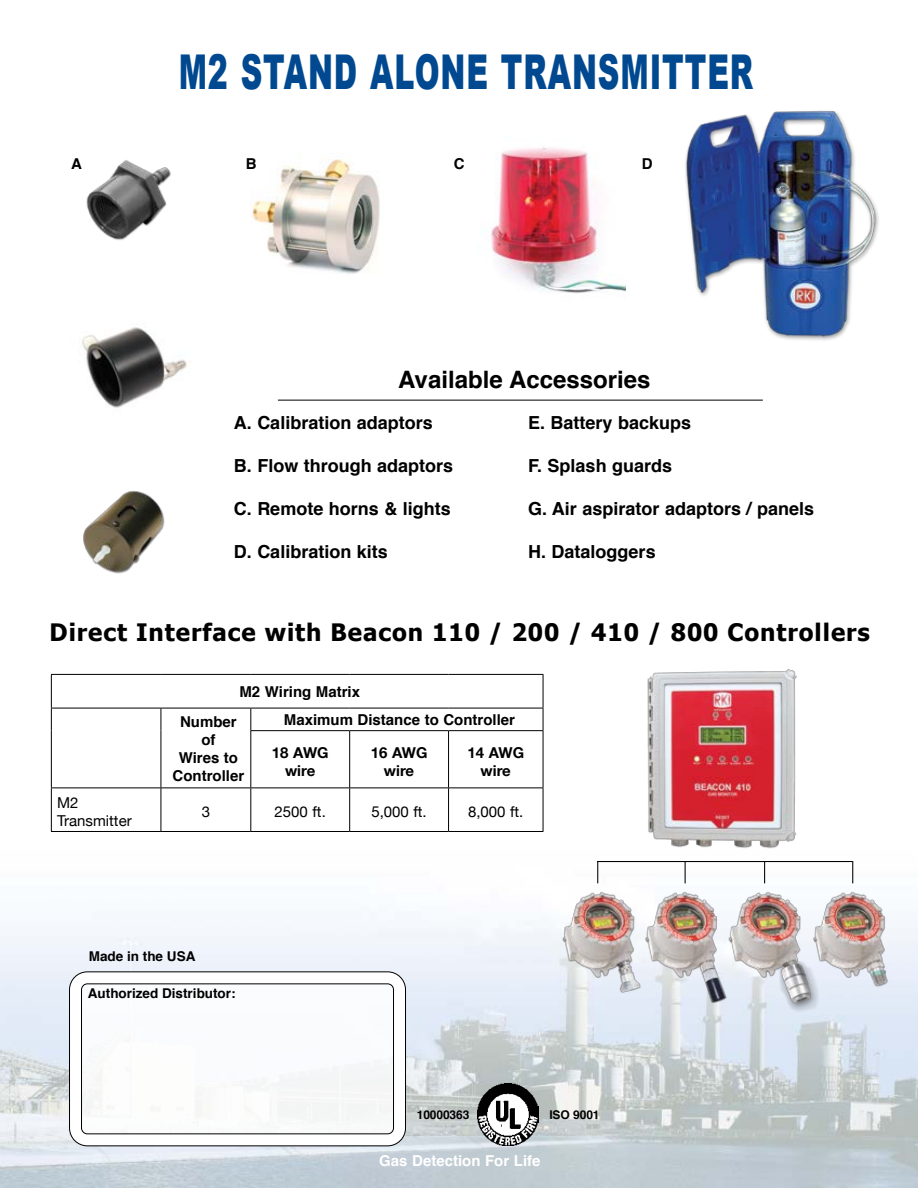
<style>
.page{position:relative;width:918px;height:1188px;background:#fff}
.page>*{position:absolute;margin:0;border:0;box-sizing:border-box;transform-origin:0 0}
.t1{font:900 48px "Arial";letter-spacing:.03em;color:#004990;scale:.62 1}
.t2{font:700 24px "Tahoma";letter-spacing:.04em;color:#000}
.t3{font:700 24px "Helvetica";color:#000}
.t4{font:700 18px "Helvetica";color:#000}
.t5{font:700 15px/18px "Helvetica";color:#000;text-align:center}
.t6{font:15px/18px "Helvetica Neue";color:#000}
.t7{font:700 15px/18px "Helvetica Neue";color:#000;text-align:center}
.t8{font:700 15px "Helvetica";color:#fff}
.t9{font:700 13.5px "Helvetica";color:#000}
.t10{font:700 12px "Helvetica";letter-spacing:-.01em;color:#000}
</style>
<div class="page">
<img style="left:0;top:790px;width:918px;height:398px">
<img style="left:547px;top:669px;width:355px;height:366px">
<hr style="left:597px;top:861px;width:256px;height:1px;background:#000">
<svg style="left:597px;top:862px;width:1px;height:21px"></svg>
<svg style="left:685px;top:862px;width:1px;height:21px"></svg>
<svg style="left:764px;top:862px;width:1px;height:21px"></svg>
<svg style="left:852px;top:861px;width:1px;height:22px"></svg>
<hr style="left:51px;top:674px;width:110px;height:1px;background:#000">
<hr style="left:51px;top:675px;width:1px;height:33px;background:#000">
<hr style="left:161px;top:674px;width:90px;height:1px;background:#000">
<hr style="left:251px;top:674px;width:99px;height:1px;background:#000">
<hr style="left:350px;top:674px;width:99px;height:1px;background:#000">
<hr style="left:449px;top:674px;width:94px;height:1px;background:#000">
<hr style="left:543px;top:675px;width:1px;height:33px;background:#000">
<hr style="left:51px;top:708px;width:110px;height:1px;background:#000">
<svg style="left:51px;top:708px;width:1px;height:23px"></svg>
<hr style="left:161px;top:708px;width:90px;height:1px;background:#000">
<svg style="left:161px;top:708px;width:1px;height:23px"></svg>
<hr style="left:251px;top:708px;width:99px;height:1px;background:#000">
<svg style="left:250px;top:708px;width:1px;height:22px"></svg>
<hr style="left:350px;top:708px;width:99px;height:1px;background:#000">
<hr style="left:449px;top:708px;width:94px;height:1px;background:#000">
<svg style="left:543px;top:708px;width:1px;height:22px"></svg>
<hr style="left:51px;top:731px;width:1px;height:57px;background:#000">
<hr style="left:161px;top:731px;width:1px;height:57px;background:#000">
<hr style="left:250px;top:730px;width:100px;height:1px;background:#000">
<hr style="left:250px;top:731px;width:1px;height:57px;background:#000">
<hr style="left:350px;top:730px;width:99px;height:1px;background:#000">
<hr style="left:349px;top:731px;width:1px;height:57px;background:#000">
<hr style="left:449px;top:730px;width:94px;height:1px;background:#000">
<hr style="left:448px;top:731px;width:1px;height:57px;background:#000">
<hr style="left:543px;top:731px;width:1px;height:57px;background:#000">
<hr style="left:51px;top:788px;width:110px;height:1px;background:#000">
<hr style="left:51px;top:788px;width:1px;height:43px;background:#000">
<hr style="left:161px;top:788px;width:90px;height:1px;background:#000">
<hr style="left:161px;top:788px;width:1px;height:43px;background:#000">
<hr style="left:251px;top:788px;width:99px;height:1px;background:#000">
<hr style="left:250px;top:788px;width:1px;height:43px;background:#000">
<hr style="left:350px;top:788px;width:99px;height:1px;background:#000">
<hr style="left:349px;top:788px;width:1px;height:43px;background:#000">
<hr style="left:449px;top:788px;width:94px;height:1px;background:#000">
<hr style="left:448px;top:788px;width:1px;height:43px;background:#000">
<hr style="left:543px;top:788px;width:1px;height:43px;background:#000">
<hr style="left:51px;top:831px;width:110px;height:1px;background:#000">
<hr style="left:161px;top:831px;width:90px;height:1px;background:#000">
<hr style="left:251px;top:831px;width:99px;height:1px;background:#000">
<hr style="left:350px;top:831px;width:99px;height:1px;background:#000">
<hr style="left:449px;top:831px;width:94px;height:1px;background:#000">
<hr style="left:278px;top:400px;width:485px;height:1px;background:#000">
<img style="left:491px;top:147px;width:135px;height:146px">
<img style="left:86px;top:160px;width:85px;height:80px">
<img style="left:82px;top:327px;width:109px;height:81px">
<img style="left:685px;top:110px;width:194px;height:230px">
<img style="left:250px;top:159px;width:130px;height:115px">
<img style="left:83px;top:490px;width:82px;height:84px">
<img style="left:477px;top:1084px;width:62px;height:61px">
<svg style="left:69px;top:971px;width:337px;height:176px"></svg>
<h1 class="t1" style="left:179px;top:37px;width:928px">M2 STAND ALONE TRANSM ITTER</h1>
<p class="t5" style="left:71px;top:155px;width:12px">A</p>
<p class="t5" style="left:246px;top:155px;width:12px">B</p>
<p class="t5" style="left:454px;top:155px;width:12px">C</p>
<p class="t5" style="left:642px;top:155px;width:12px">D</p>
<h2 class="t3" style="left:398px;top:360px;width:254px">Available Accessories</h2>
<p class="t4" style="left:234px;top:408px;width:201px">A. Calibration adaptors</p>
<p class="t4" style="left:528px;top:408px;width:165px">E. Battery backups</p>
<p class="t4" style="left:234px;top:451px;width:221px">B. Flow through adaptors</p>
<p class="t4" style="left:528px;top:451px;width:146px">F. Splash guards</p>
<p class="t4" style="left:234px;top:494px;width:219px">C. Remote horns &amp; lights</p>
<p class="t4" style="left:528px;top:494px;width:287px">G. Air aspirator adaptors / panels</p>
<p class="t4" style="left:234px;top:537px;width:156px">D. Calibration kits</p>
<p class="t4" style="left:528px;top:537px;width:129px">H. Dataloggers</p>
<h2 class="t2" style="left:50px;top:615px;width:822px">Direct Interface with Beacon 110 / 200 / 410 / 800 Controllers</h2>
<p class="t5" style="left:239px;top:683px;width:122px">M2 Wiring Matrix</p>
<p class="t5" style="left:173px;top:713px;width:73px">Number of<br>Wires to<br>Controller</p>
<p class="t5" style="left:284px;top:711px;width:233px">Maximum Distance to Controller</p>
<p class="t7" style="left:272px;top:742px;width:58px">18 AWG wire</p>
<p class="t7" style="left:371px;top:742px;width:58px">16 AWG wire</p>
<p class="t7" style="left:467px;top:742px;width:58px">14 AWG wire</p>
<p class="t6" style="left:57px;top:792px;width:76px">M2<br>Transmitter</p>
<p class="t6" style="left:202px;top:801px;width:10px">3</p>
<p class="t6" style="left:275px;top:801px;width:53px">2500 ft.</p>
<p class="t6" style="left:371px;top:801px;width:57px">5,000 ft.</p>
<p class="t6" style="left:468px;top:801px;width:57px">8,000 ft.</p>
<p class="t9" style="left:89px;top:945px;width:108px">Made in the USA</p>
<p class="t9" style="left:88px;top:982px;width:149px">Authorized Distributor:</p>
<p class="t10" style="left:417px;top:1105px;width:54px">10000363</p>
<p class="t10" style="left:549px;top:1105px;width:52px">ISO 9001</p>
<p class="t8" style="left:379px;top:1149px;width:163px">Gas Detection For Life</p>
</div>
